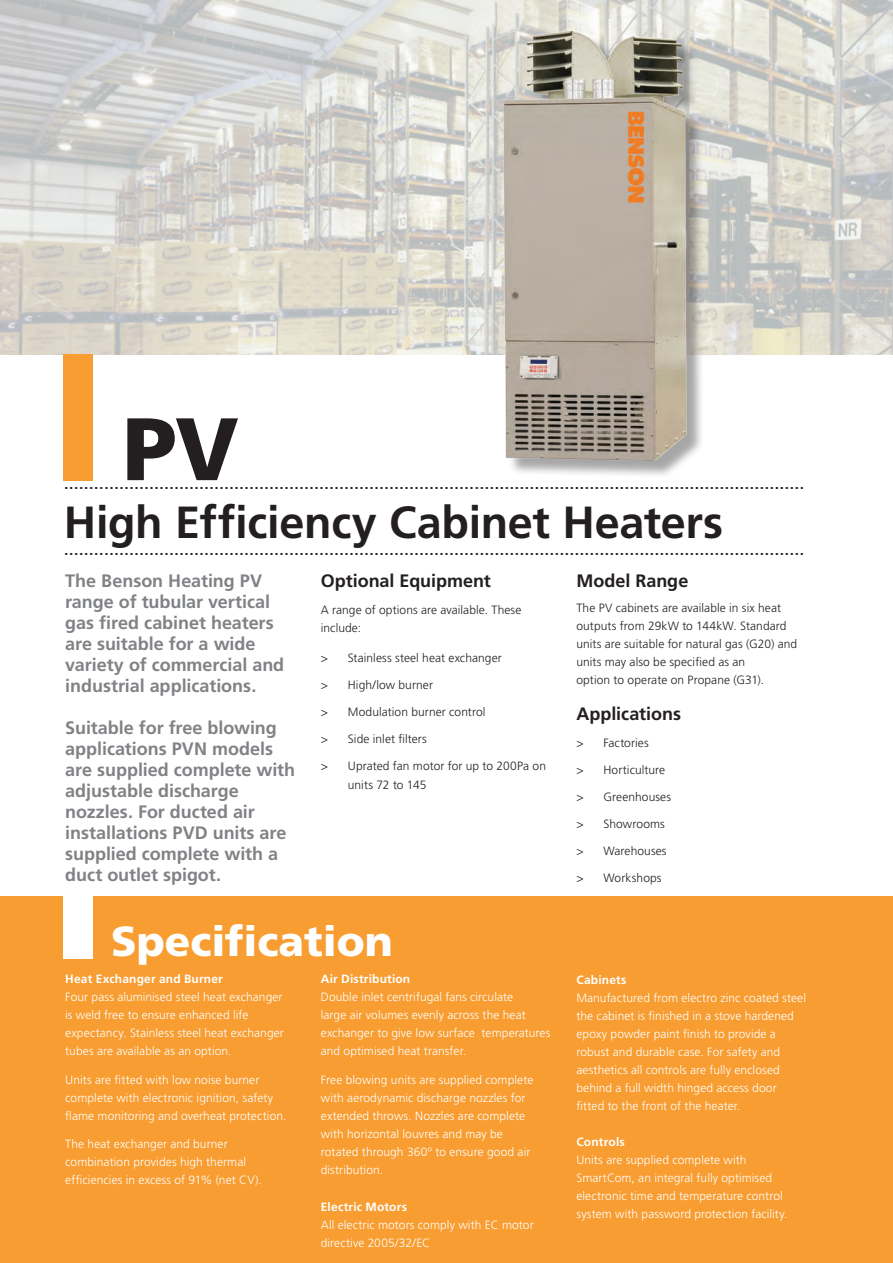
<style>
.page{position:relative;width:893px;height:1263px;background:#fff}
.page>*{position:absolute;margin:0;border:0;box-sizing:border-box;transform-origin:0 0}
.t1{font:900 88.5px "Frutiger LT Pro";color:#231f20}
.t2{font:700 45px "Frutiger LT Pro";letter-spacing:-.01em;color:#231f20}
.t3{font:900 42px "Frutiger LT Pro";color:#fff}
.t4{font:18px "Frutiger LT Pro";color:#231f20}
.t5{font:700 18px/21px "Frutiger LT Pro";letter-spacing:-.005em;color:#808285}
.t6{font:700 18px "Frutiger LT Pro";color:#231f20}
.t7{font:300 12px/18px "Frutiger LT Pro";letter-spacing:.005em;color:#fff}
.t8{font:300 12px/18px "Frutiger LT Pro";letter-spacing:.005em;color:#231f20}
.t9{font:700 12px "Frutiger LT Pro";letter-spacing:.015em;color:#fff}
</style>
<div class="page">
<img style="left:0;top:0;width:893px;height:354px">
<div style="left:0;top:896px;width:893px;height:367px;background:#f89d31"></div>
<div style="left:64px;top:889px;width:29px;height:69px;background:#fff"></div>
<div style="left:64px;top:354px;width:29px;height:126px;background:#f89d31"></div>
<div style="left:505px;top:33px;width:200px;height:446px;background:#231f20;opacity:.4"></div>
<img style="left:441px;top:1px;width:322px;height:467px">
<p class="t1" style="left:123px;top:396px;width:118px">PV</p>
<p class="t4" style="left:64px;top:472px;width:742px">....................................................................................................................................................</p>
<p class="t2" style="left:64px;top:496px;width:661px">High Efficiency Cabinet Heaters</p>
<p class="t4" style="left:64px;top:538px;width:742px">....................................................................................................................................................</p>
<p class="t5" style="left:65px;top:570px;width:206px">The Benson Heating PV range of tubular vertical</p>
<p class="t5" style="left:65px;top:612px;width:221px">gas fired cabinet heaters are suitable for a wide variety of commercial and industrial applications.</p>
<p class="t5" style="left:65px;top:717px;width:231px">Suitable for free blowing applications PVN models are supplied complete with</p>
<p class="t5" style="left:65px;top:780px;width:223px">adjustable discharge nozzles. For ducted air installations PVD units are supplied complete with a duct outlet spigot.</p>
<p class="t6" style="left:321px;top:570px;width:172px">Optional Equipment</p>
<p class="t8" style="left:321px;top:601px;width:202px">A range of options are available. These include:</p>
<p class="t8" style="left:321px;top:649px;width:182px">&gt; Stainless steel heat exchanger</p>
<p class="t8" style="left:321px;top:676px;width:114px">&gt; High/low burner</p>
<p class="t8" style="left:321px;top:703px;width:166px">&gt; Modulation burner control</p>
<p class="t8" style="left:321px;top:730px;width:108px">&gt; Side inlet filters</p>
<p class="t8" style="left:348px;top:756px;width:200px;line-height:19.5px;text-indent:-27px">&gt; Uprated fan motor for up to 200Pa on units 72 to 145</p>
<p class="t3" style="left:111px;top:916px;width:283px">Specification</p>
<p class="t9" style="left:65px;top:972px;width:159px">Heat Exchanger and Burner</p>
<p class="t7" style="left:65px;top:988px;width:220px">Four pass aluminised steel heat exchanger is weld free to ensure enhanced life expectancy. Stainless steel heat exchanger tubes are available as an option.</p>
<p class="t7" style="left:65px;top:1070px;width:223px">Units are fitted with low noise burner complete with electronic ignition, safety flame monitoring and overheat protection.</p>
<p class="t7" style="left:65px;top:1135px;width:198px">The heat exchanger and burner combination provides high thermal efficiencies in excess of 91% (net CV).</p>
<p class="t9" style="left:321px;top:972px;width:91px">Air Distribution</p>
<p class="t7" style="left:321px;top:988px;width:231px">Double inlet centrifugal fans circulate<br>large air volumes evenly across the heat exchanger to give low surface temperatures and optimised heat transfer.</p>
<p class="t7" style="left:321px;top:1070px;width:214px">Free blowing units are supplied complete with aerodynamic discharge nozzles for extended throws. Nozzles are complete with horizontal louvres and may be rotated through 360º to ensure good air distribution.</p>
<p class="t9" style="left:321px;top:1200px;width:88px">Electric Motors</p>
<p class="t7" style="left:321px;top:1216px;width:214px">All electric motors comply with EC motor directive 2005/32/EC</p>
<p class="t6" style="left:576px;top:570px;width:113px">Model Range</p>
<p class="t8" style="left:576px;top:599px;width:206px">The PV cabinets are available in six heat</p>
<p class="t8" style="left:576px;top:617px;width:212px">outputs from 29kW to 144kW. Standard</p>
<p class="t8" style="left:576px;top:635px;width:222px">units are suitable for natural gas (G20) and units may also be specified as an</p>
<p class="t8" style="left:576px;top:671px;width:189px">option to operate on Propane (G31).</p>
<p class="t6" style="left:576px;top:703px;width:106px">Applications</p>
<p class="t8" style="left:576px;top:734px;width:74px">&gt; Factories</p>
<p class="t8" style="left:576px;top:761px;width:90px">&gt; Horticulture</p>
<p class="t8" style="left:576px;top:788px;width:96px">&gt; Greenhouses</p>
<p class="t8" style="left:576px;top:815px;width:90px">&gt; Showrooms</p>
<p class="t8" style="left:576px;top:842px;width:92px">&gt; Warehouses</p>
<p class="t8" style="left:576px;top:869px;width:87px">&gt; Workshops</p>
<p class="t9" style="left:576px;top:973px;width:52px">Cabinets</p>
<p class="t7" style="left:576px;top:989px;width:231px">Manufactured from electro zinc coated steel the cabinet is finished in a stove hardened epoxy powder paint finish to provide a robust and durable case. For safety and aesthetics all controls are fully enclosed behind a full width hinged access door fitted to the front of the heater.</p>
<p class="t9" style="left:576px;top:1135px;width:50px">Controls</p>
<p class="t7" style="left:576px;top:1151px;width:172px">Units are supplied complete with</p>
<p class="t7" style="left:576px;top:1169px;width:213px">SmartCom, an integral fully optimised electronic time and temperature control system with password protection facility.</p>
</div>
